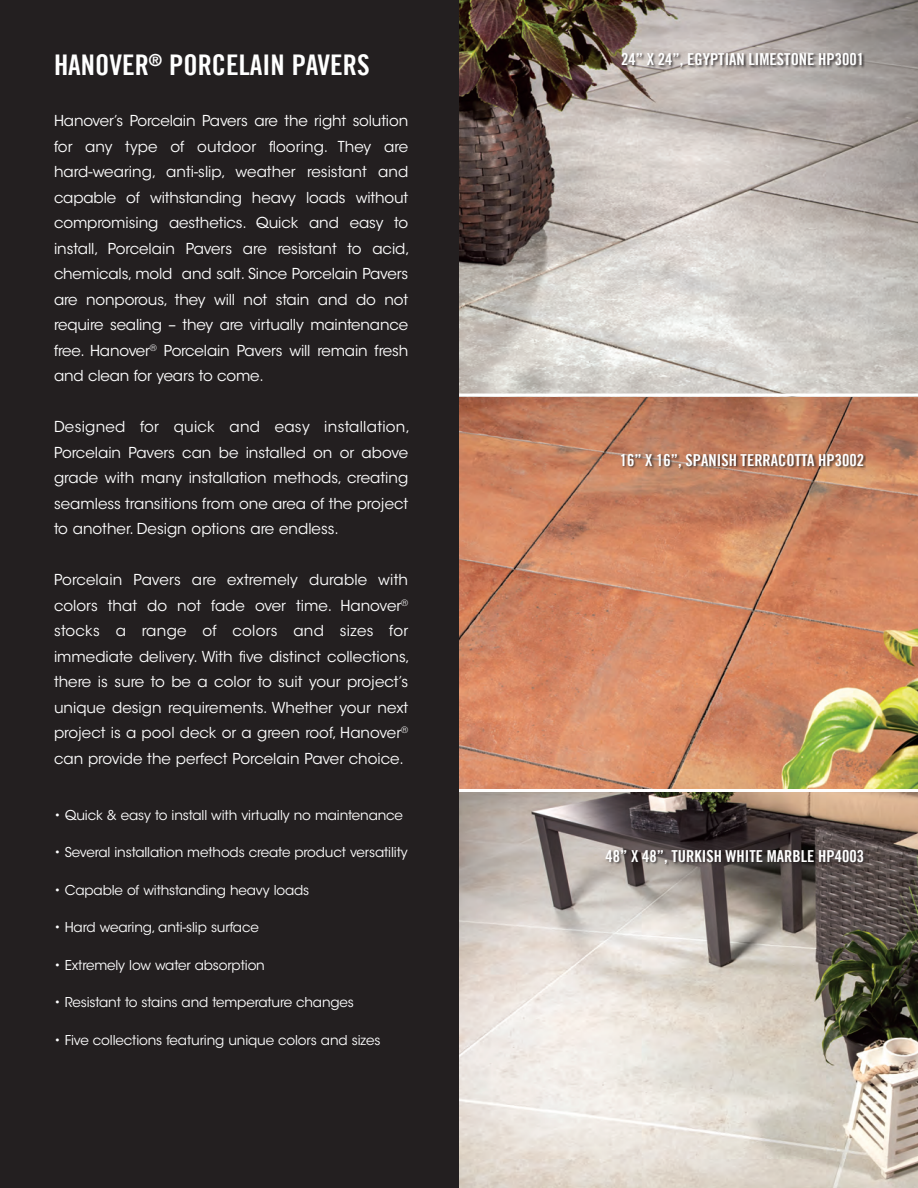
<style>
.page{position:relative;width:918px;height:1188px;background:#fff}
.page>*{position:absolute;margin:0;border:0;box-sizing:border-box;transform-origin:0 0}
.t1{font:28.5px "Trade Gothic LT Bold Cond Twenty";color:#fff}
.t2{font:16.5px "Trade Gothic LT Bold Cond Twenty";color:#fff}
.t3{font:15px/25.5px "ITC Avant Garde Std";color:#fff}
.t4{font:13.5px "ITC Avant Garde Std";letter-spacing:-.01em;color:#fff}
</style>
<div class="page">
<img style="left:459px;top:397px;width:459px;height:392px">
<img style="left:459px;top:792px;width:459px;height:396px">
<img style="left:459px;top:0;width:459px;height:394px">
<div style="left:0;top:0;width:459px;height:1188px;background:#231f20"></div>
<div style="left:621px;top:53px;width:243px;height:17px;background:#231f20;opacity:.75"></div>
<div style="left:605px;top:850px;width:261px;height:17px;background:#231f20;opacity:.75"></div>
<div style="left:620px;top:453px;width:246px;height:18px;background:#231f20;opacity:.75"></div>
<p class="t1" style="left:54px;top:48px;width:317px">HANOVER<sup>®</sup> PORCELAIN PAVERS</p>
<p class="t3" style="left:54px;top:108px;width:357px;text-align:justify">Hanover’s Porcelain Pavers are the right solution for any type of outdoor flooring. They are hard-wearing, anti-slip, weather resistant and capable of withstanding heavy loads without compromising aesthetics. Quick and easy to install, Porcelain Pavers are resistant to acid, chemicals, mold and salt. Since Porcelain Pavers are nonporous, they will not stain and do not require sealing – they are virtually maintenance free. Hanover<sup>®</sup> Porcelain Pavers will remain fresh and clean for years to come.</p>
<p class="t3" style="left:54px;top:414px;width:358px">Designed for quick and easy installation, Porcelain Pavers can be installed on or above grade with many installation methods, creating seamless transitions from one area of the project to another. Design options are endless.</p>
<p class="t3" style="left:54px;top:567px;width:357px">Porcelain Pavers are extremely durable with colors that do not fade over time. Hanover<sup>® </sup>stocks a range of colors and sizes for immediate delivery. With five distinct collections, there is sure to be a color to suit your project’s unique design requirements. Whether your next project is a pool deck or a green roof, Hanover<sup>® </sup>can provide the perfect Porcelain Paver choice.</p>
<p class="t4" style="left:54px;top:807px;width:351px">• Quick &amp; easy to install with virtually no maintenance</p>
<p class="t4" style="left:54px;top:844px;width:355px">• Several installation methods create product versatility</p>
<p class="t4" style="left:54px;top:882px;width:257px">• Capable of withstanding heavy loads</p>
<p class="t4" style="left:54px;top:919px;width:206px">• Hard wearing, anti-slip surface</p>
<p class="t4" style="left:54px;top:957px;width:212px">• Extremely low water absorption</p>
<p class="t4" style="left:54px;top:994px;width:302px">• Resistant to stains and temperature changes</p>
<p class="t4" style="left:54px;top:1032px;width:328px">• Five collections featuring unique colors and sizes</p>
<p class="t2" style="left:621px;top:49px;width:244px">24” X 24”, EGYPTIAN LIMESTONE HP3001</p>
<p class="t2" style="left:620px;top:450px;width:246px">16” X 16”, SPANISH TERRACOTTA HP3002</p>
<p class="t2" style="left:606px;top:846px;width:260px">48” X 48”, TURKISH WHITE MARBLE HP4003</p>
</div>
